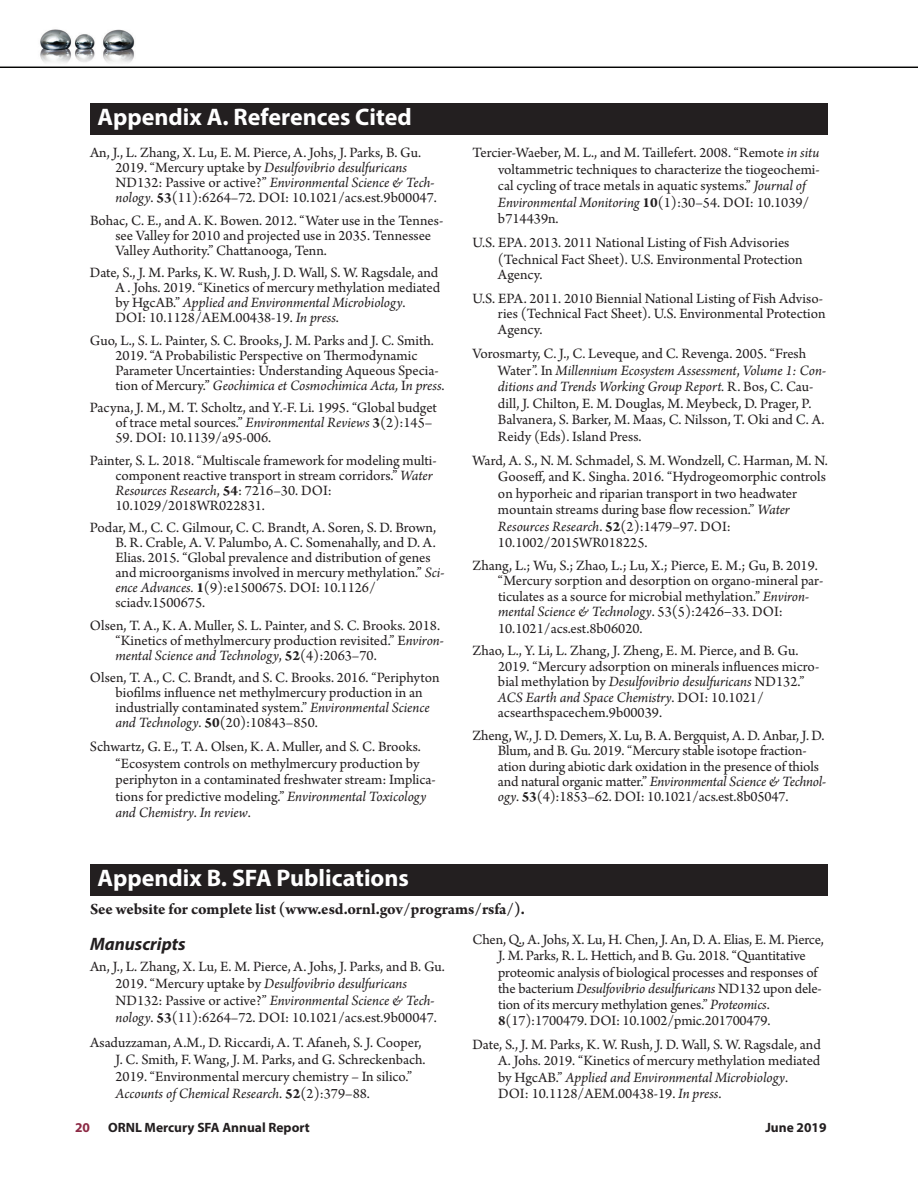
<style>
.page{position:relative;width:918px;height:1188px;background:#fff}
.page>*{position:absolute;margin:0;border:0;box-sizing:border-box;transform-origin:0 0}
.t1{font:700 24px "Myriad Pro";color:#fff}
.t2{font:italic 700 18px "Myriad Pro";color:#231f20}
.t3{font:700 16.5px "Arno Pro";letter-spacing:-.005em;color:#231f20}
.t4{font:15px/15px "Arno Pro";color:#231f20}
.t5{font:700 13.5px "Myriad Pro";color:#231f20}
.t6{font:700 13.5px "Myriad Pro";color:#8c2944}
.s1{font-style:italic}
.s2{font-weight:700}
</style>
<div class="page">
<img style="left:0;top:29px;width:918px;height:39px">
<div style="left:90px;top:104px;width:738px;height:31px;background:#231f20"></div>
<div style="left:90px;top:864px;width:738px;height:31px;background:#231f20"></div>
<h1 class="t1" style="left:98px;top:102px;width:316px">Appendix A. References Cited</h1>
<p class="t4" style="left:116px;top:146px;width:323px;text-indent:-26px">An, J., L. Zhang, X. Lu, E. M. Pierce, A. Johs, J. Parks, B. Gu.<br>2019. “Mercury uptake by <span class="s1">Desulfovibrio desulfuricans </span>ND132: Passive or active?” <span class="s1">Environmental Science &amp; Tech&shy;nology</span>. <span class="s2">53</span>(11):6264–72. DOI: 10.1021/acs.est.9b00047.</p>
<p class="t4" style="left:115px;top:213px;width:329px;text-indent:-25px">Bohac, C. E., and A. K. Bowen. 2012. “Water use in the Tennes&shy;see Valley for 2010 and projected use in 2035. Tennessee<br>Valley Authority.” Chattanooga, Tenn.</p>
<p class="t4" style="left:115px;top:266px;width:326px;text-indent:-25px">Date, S., J. M. Parks, K. W. Rush, J. D. Wall, S. W. Ragsdale, and A . Johs. 2019. “Kinetics of mercury methylation mediated by HgcAB.” <span class="s1">Applied and Environmental Microbiology</span>.<br>DOI: 10.1128/AEM.00438-19. <span class="s1">In press</span>.</p>
<p class="t4" style="left:115px;top:333px;width:331px;text-indent:-25px">Guo, L., S. L. Painter, S. C. Brooks, J. M. Parks and J. C. Smith.<br>2019. “A Probabilistic Perspective on Thermodynamic Parameter Uncertainties: Understanding Aqueous Specia&shy;tion of Mercury.” <span class="s1">Geochimica et Cosmochimica Acta,</span> I<span class="s1">n press</span>.</p>
<p class="t4" style="left:115px;top:401px;width:323px;text-indent:-25px">Pacyna, J. M., M. T. Scholtz, and Y.-F. Li. 1995. “Global budget of trace metal sources.” <span class="s1">Environmental Reviews</span> <span class="s2">3</span>(2):145–</p>
<p class="t4" style="left:90px;top:427px;width:348px;line-height:22.5px;text-indent:25px">59. DOI: 10.1139/a95-006.<br>Painter, S. L. 2018. “Multiscale framework for modeling multi-</p>
<p class="t4" style="left:115px;top:468px;width:319px">component reactive transport in stream corridors.” <span class="s1">Water<br>Resources Research</span>, <span class="s2">54</span>: 7216–30. DOI:<br>10.1029/2018WR022831.</p>
<p class="t4" style="left:115px;top:521px;width:330px;text-indent:-25px">Podar, M., C. C. Gilmour, C. C. Brandt, A. Soren, S. D. Brown, B. R. Crable, A. V. Palumbo, A. C. Somenahally, and D. A.<br>Elias. 2015. “Global prevalence and distribution of genes and microorganisms involved in mercury methylation.” <span class="s1">Sci&shy;ence Advances.</span> <span class="s2">1</span>(9):e1500675. DOI: 10.1126/ sciadv.1500675.</p>
<p class="t4" style="left:115px;top:618px;width:330px;text-indent:-25px">Olsen, T. A., K. A. Muller, S. L. Painter, and S. C. Brooks. 2018. “Kinetics of methylmercury production revisited.” E<span class="s1">nviron&shy;mental Science and Technology</span>, <span class="s2">52</span>(4):2063–70.</p>
<p class="t4" style="left:115px;top:671px;width:326px;text-indent:-25px">Olsen, T. A., C. C. Brandt, and S. C. Brooks. 2016. “Periphyton biofilms influence net methylmercury production in an industrially contaminated system.” <span class="s1">Environmental Science and Technology</span>. <span class="s2">50</span>(20):10843–850.</p>
<p class="t4" style="left:115px;top:739px;width:322px;line-height:16.5px;text-indent:-25px">Schwartz, G. E., T. A. Olsen, K. A. Muller, and S. C. Brooks. “Ecosystem controls on methylmercury production by periphyton in a contaminated freshwater stream: Implica&shy;tions for predictive modeling.” <span class="s1">Environmental Toxicology and Chemistry</span>. <span class="s1">In review</span>.</p>
<h1 class="t1" style="left:98px;top:862px;width:313px">Appendix B. SFA Publications</h1>
<p class="t4" style="left:498px;top:145px;width:323px;line-height:16.5px;text-indent:-25px">Tercier-Waeber, M. L., and M. Taillefert. 2008. “Remote <span class="s1">in situ </span>voltammetric techniques to characterize the tiogeochemi&shy;cal cycling of trace metals in aquatic systems.” <span class="s1">Journal of Environmental Monitoring</span> <span class="s2">10</span>(1):30–54. DOI: 10.1039/ b714439n.</p>
<p class="t4" style="left:498px;top:235px;width:306px;line-height:16.5px;text-indent:-26px">U.S. EPA. 2013. 2011 National Listing of Fish Advisories (Technical Fact Sheet). U.S. Environmental Protection</p>
<p class="t4" style="left:472px;top:263px;width:352px;line-height:24px;text-indent:26px">Agency.<br>U.S. EPA. 2011. 2010 Biennial National Listing of Fish Adviso-</p>
<p class="t4" style="left:498px;top:306px;width:329px;line-height:16.5px">ries (Technical Fact Sheet). U.S. Environmental Protection<br>Agency.</p>
<p class="t4" style="left:498px;top:346px;width:330px;line-height:16.5px;text-indent:-26px">Vorosmarty, C. J., C. Leveque, and C. Revenga. 2005. “Fresh Water”. In <span class="s1">Millennium Ecosystem Assessment</span>, <span class="s1">Volume 1: Con&shy;ditions and Trends Working Group Report.</span> R. Bos, C. Cau&shy;dill, J. Chilton, E. M. Douglas, M. Meybeck, D. Prager, P.<br>Balvanera, S. Barker, M. Maas, C. Nilsson, T. Oki and C. A.<br>Reidy (Eds). Island Press.</p>
<p class="t4" style="left:498px;top:453px;width:331px;line-height:16.5px;text-indent:-26px">Ward, A. S., N. M. Schmadel, S. M. Wondzell, C. Harman, M. N.<br>Gooseff, and K. Singha. 2016. “Hydrogeomorphic controls on hyporheic and riparian transport in two headwater mountain streams during base flow recession.” <span class="s1">Water Resources Research</span>. <span class="s2">52</span>(2):1479–97. DOI:<br>10.1002/2015WR018225.</p>
<p class="t4" style="left:498px;top:558px;width:327px;line-height:15.6px;text-indent:-26px">Zhang, L.; Wu, S.; Zhao, L.; Lu, X.; Pierce, E. M.; Gu, B. 2019. “Mercury sorption and desorption on organo-mineral par&shy;ticulates as a source for microbial methylation.” <span class="s1">Environ&shy;mental Science &amp; Technology</span>. 53(5):2426−33. DOI:<br>10.1021/acs.est.8b06020.</p>
<p class="t4" style="left:498px;top:644px;width:323px;line-height:15.5px;text-indent:-25px">Zhao, L., Y. Li, L. Zhang, J. Zheng, E. M. Pierce, and B. Gu.<br>2019. “Mercury adsorption on minerals influences micro&shy;bial methylation by <span class="s1">Desulfovibrio desulfuricans</span> ND132.” <span class="s1">ACS Earth and Space Chemistry</span>. DOI: 10.1021/ acsearthspacechem.9b00039.</p>
<p class="t4" style="left:498px;top:728px;width:330px;line-height:15.5px;text-indent:-26px">Zheng, W., J. D. Demers, X. Lu, B. A. Bergquist, A. D. Anbar, J. D.<br>Blum, and B. Gu. 2019. “Mercury stable isotope fraction&shy;ation during abiotic dark oxidation in the presence of thiols and natural organic matter.” <span class="s1">Environmental Science &amp; Technol&shy;ogy</span>. <span class="s2">53</span>(4):1853–62. DOI: 10.1021/acs.est.8b05047.</p>
<p class="t3" style="left:90px;top:900px;width:436px">See website for complete list (www.esd.ornl.gov/programs/rsfa/).</p>
<p class="t2" style="left:90px;top:932px;width:97px">Manuscripts</p>
<p class="t4" style="left:116px;top:958px;width:331px;line-height:17.1px;text-indent:-26px">An, J., L. Zhang, X. Lu, E. M. Pierce, A. Johs, J. Parks, and B. Gu.<br>2019. “Mercury uptake by <span class="s1">Desulfovibrio desulfuricans </span>ND132: Passive or active?” <span class="s1">Environmental Science &amp; Tech&shy;nology</span>. <span class="s2">53</span>(11):6264–72. DOI: 10.1021/acs.est.9b00047.</p>
<p class="t4" style="left:116px;top:1034px;width:312px;line-height:17.1px;text-indent:-26px">Asaduzzaman, A.M., D. Riccardi, A. T. Afaneh, S. J. Cooper, J. C. Smith, F. Wang, J. M. Parks, and G. Schreckenbach.<br>2019. “Environmental mercury chemistry – In silico.” <span class="s1">Accounts of Chemical Research</span>. <span class="s2">52</span>(2):379–88.</p>
<p class="t4" style="left:498px;top:932px;width:327px;line-height:16.2px;text-indent:-26px">Chen, Q., A. Johs, X. Lu, H. Chen, J. An, D. A. Elias, E. M. Pierce, J. M. Parks, R. L. Hettich, and B. Gu. 2018. “Quantitative proteomic analysis of biological processes and responses of the bacterium <span class="s1">Desulfovibrio desulfuricans</span> ND132 upon dele&shy;tion of its mercury methylation genes.” <span class="s1">Proteomics</span>.<br><span class="s2">8</span>(17):1700479. DOI: 10.1002/pmic.201700479.</p>
<p class="t4" style="left:498px;top:1037px;width:324px;line-height:16.2px;text-indent:-26px">Date, S., J. M. Parks, K. W. Rush, J. D. Wall, S. W. Ragsdale, and A. Johs. 2019. “Kinetics of mercury methylation mediated by HgcAB.” <span class="s1">Applied and Environmental Microbiology</span>.<br>DOI: 10.1128/AEM.00438-19. <span class="s1">In press</span>.</p>
<p class="t6" style="left:75px;top:1119px;width:16px">20</p>
<p class="t5" style="left:108px;top:1119px;width:203px">ORNL Mercury SFA Annual Report</p>
<p class="t5" style="left:765px;top:1119px;width:63px">June 2019</p>
</div>
